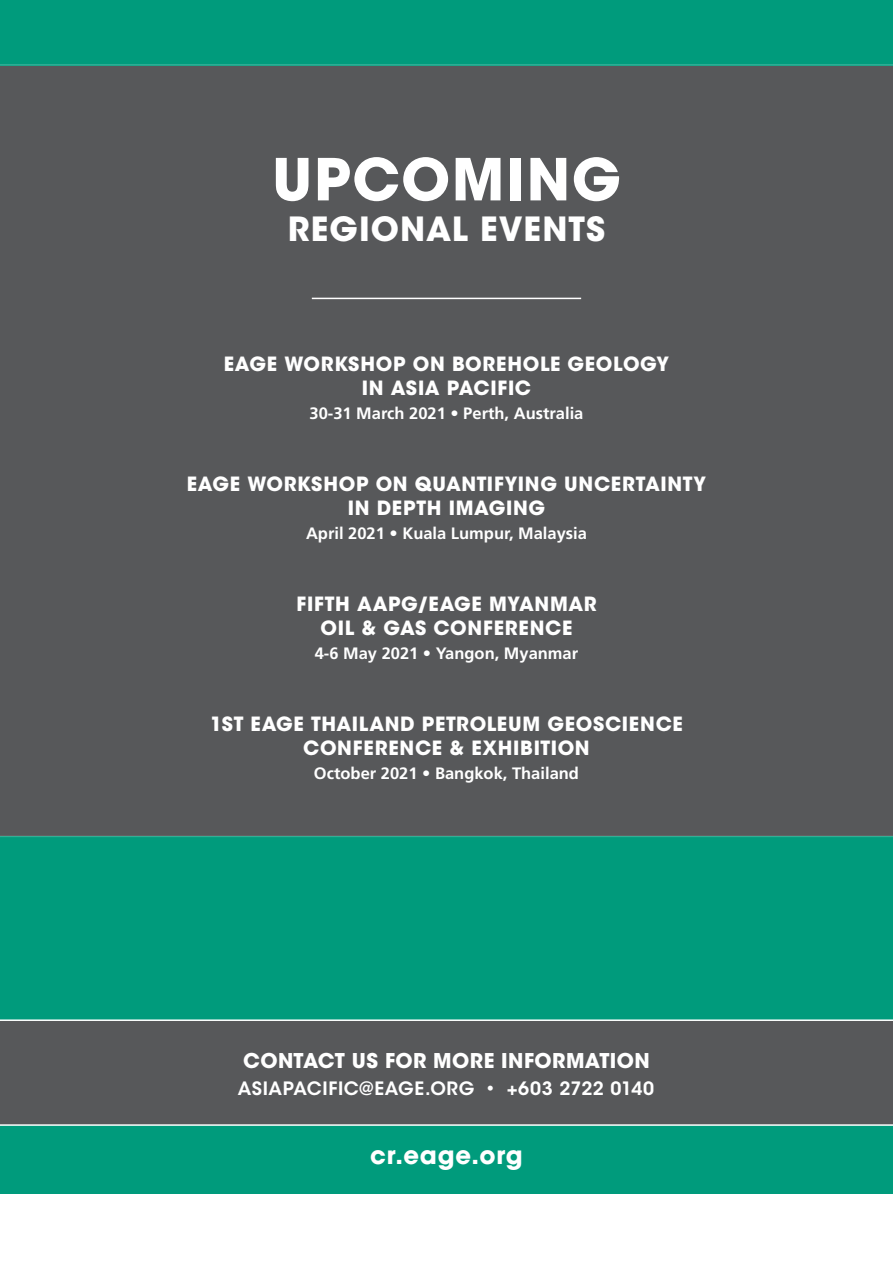
<style>
.page{position:relative;width:893px;height:1263px;background:#fff}
.page>*{position:absolute;margin:0;border:0;box-sizing:border-box;transform-origin:0 0}
.t1{font:700 57.45px "ITC Avant Garde Std";letter-spacing:.03em;color:#fff}
.t2{font:700 33.15px "ITC Avant Garde Std";letter-spacing:.03em;color:#fff}
.t3{font:700 24.3px "ITC Avant Garde Std";letter-spacing:.035em;color:#fff}
.t4{font:700 20.25px "ITC Avant Garde Std";letter-spacing:.02em;color:#fff}
.t5{font:700 19.5px/24px "ITC Avant Garde Std";letter-spacing:.035em;color:#fff;text-align:center}
.t6{font:600 18.3px "ITC Avant Garde Std";letter-spacing:.03em;color:#fff}
.t7{font:700 16.5px "Frutiger LT Std";color:#fff}
</style>
<div class="page">
<div style="left:0;top:66px;width:893px;height:770px;background:#57585a"></div>
<div style="left:0;top:836px;width:893px;height:188px;background:#009b7c"></div>
<div style="left:0;top:0;width:893px;height:66px;background:#009b7c"></div>
<div style="left:0;top:1021px;width:893px;height:103px;background:#57585a"></div>
<hr style="left:312px;top:298px;width:269px;height:1px;background:#fff">
<hr style="left:0;top:836px;width:893px;height:1px;background:#fff">
<hr style="left:0;top:64px;width:893px;height:2px;background:#fff">
<div style="left:0;top:1125px;width:893px;height:69px;background:#009b7c"></div>
<hr style="left:0;top:1124px;width:893px;height:2px;background:#fff">
<hr style="left:0;top:1019px;width:893px;height:2px;background:#fff">
<p class="t1" style="left:272px;top:142px;width:350px">UPCOMING</p>
<p class="t2" style="left:288px;top:207px;width:319px">REGIONAL EVENTS</p>
<p class="t5" style="left:224px;top:352px;width:447px">EAGE WORKSHOP ON BOREHOLE GEOLOGY<br>IN ASIA PACIFIC</p>
<p class="t7" style="left:310px;top:403px;width:275px">30-31 March 2021 • Perth, Australia</p>
<p class="t5" style="left:187px;top:472px;width:521px">EAGE WORKSHOP ON QUANTIFYING UNCERTAINTY<br>IN DEPTH IMAGING</p>
<p class="t7" style="left:306px;top:523px;width:282px">April 2021 • Kuala Lumpur, Malaysia</p>
<p class="t5" style="left:297px;top:592px;width:301px">FIFTH AAPG/EAGE MYANMAR<br>OIL &amp; GAS CONFERENCE</p>
<p class="t7" style="left:315px;top:643px;width:265px">4-6 May 2021 • Yangon, Myanmar</p>
<p class="t5" style="left:210px;top:712px;width:474px">1ST EAGE THAILAND PETROLEUM GEOSCIENCE<br>CONFERENCE &amp; EXHIBITION</p>
<p class="t7" style="left:314px;top:763px;width:267px">October 2021 • Bangkok, Thailand</p>
<p class="t4" style="left:243px;top:1047px;width:408px">CONTACT US FOR MORE INFORMATION</p>
<p class="t6" style="left:238px;top:1077px;width:418px">ASIAPACIFIC@EAGE.ORG • +603 2722 0140</p>
<p class="t3" style="left:370px;top:1139px;width:154px">cr.eage.org</p>
</div>
